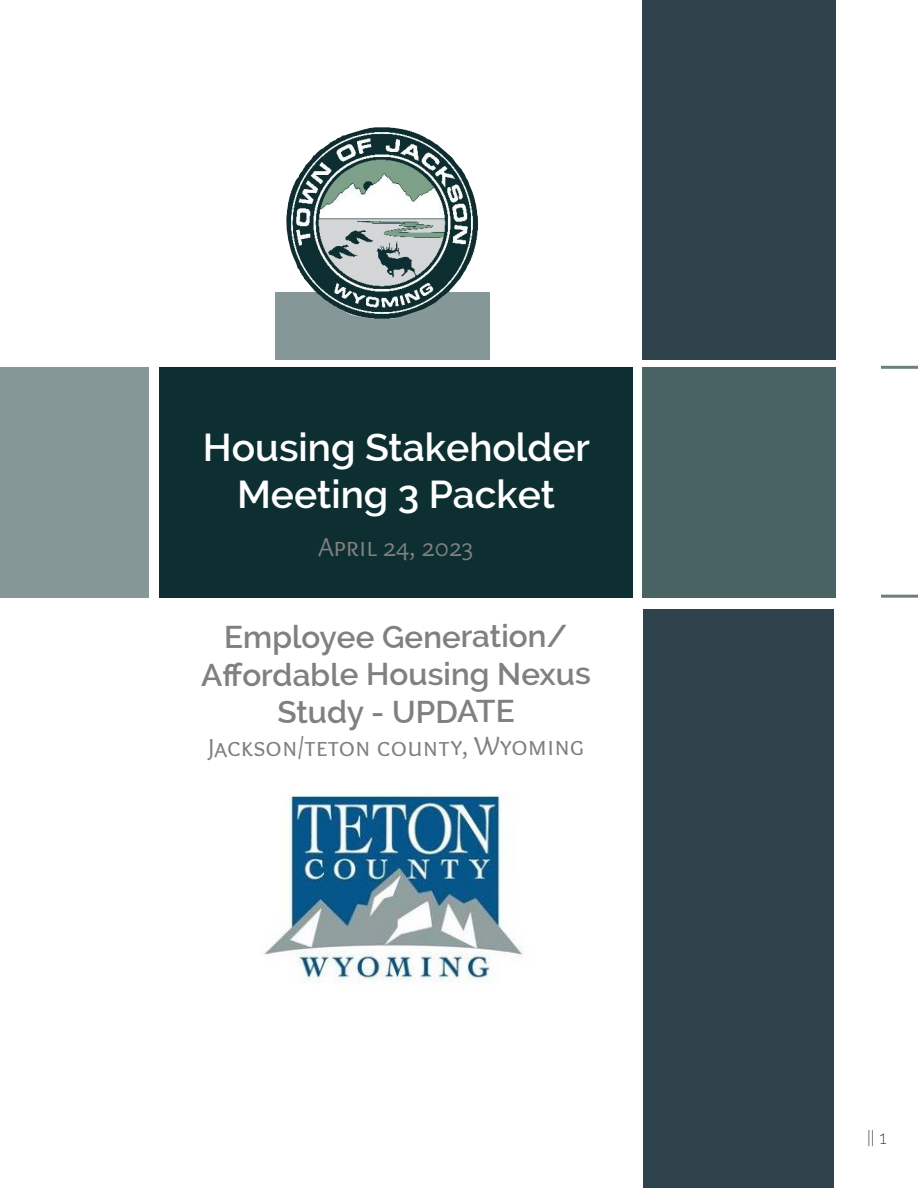
<style>
.page{position:relative;width:918px;height:1188px;background:#fff}
.page>*{position:absolute;margin:0;border:0;box-sizing:border-box;transform-origin:0 0}
.Cover_Page_subtitle{font:600 39px/46.8px "Raleway";color:#fff;text-align:center}
.Cover_Page{font:600 31.5px/37.5px "Raleway";letter-spacing:-.005em;color:#808080;text-align:center}
.Cover_Page-2{font:27px "Overlock SC";letter-spacing:-.005em;color:#808080}
.Cover_Page_subtitle-2{font:27px "Overlock SC";color:#808080}
.t1{font:200 18px "Raleway";color:#231f20}
</style>
<div class="page">
<svg style="left:881px;top:366px;width:37px;height:232px"></svg>
<div style="left:643px;top:610px;width:191px;height:578px;background:#2f434d"></div>
<div style="left:642px;top:368px;width:193px;height:230px;background:#496364"></div>
<div style="left:642px;top:0;width:193px;height:360px;background:#2f434d"></div>
<div style="left:160px;top:368px;width:473px;height:230px;background:#0d2f31"></div>
<div style="left:0;top:368px;width:149px;height:230px;background:#869798"></div>
<img style="left:264px;top:794px;width:259px;height:188px">
<div style="left:275px;top:292px;width:215px;height:68px;background:#869798"></div>
<img style="left:286px;top:127px;width:192px;height:192px">
<p class="Cover_Page_subtitle" style="left:203px;top:424px;width:389px">Housing Stakeholder<br>Meeting 3 Packet</p>
<p class="Cover_Page_subtitle-2" style="left:319px;top:532px;width:157px">April 24, 2023</p>
<p class="Cover_Page" style="left:201px;top:618px;width:391px">Employee Generation/<br>Affordable Housing Nexus<br>Study - UPDATE</p>
<p class="Cover_Page-2" style="left:208px;top:732px;width:377px">Jackson/teton county, Wyoming</p>
<p class="t1" style="left:867px;top:1127px;width:21px">|| 1</p>
</div>
